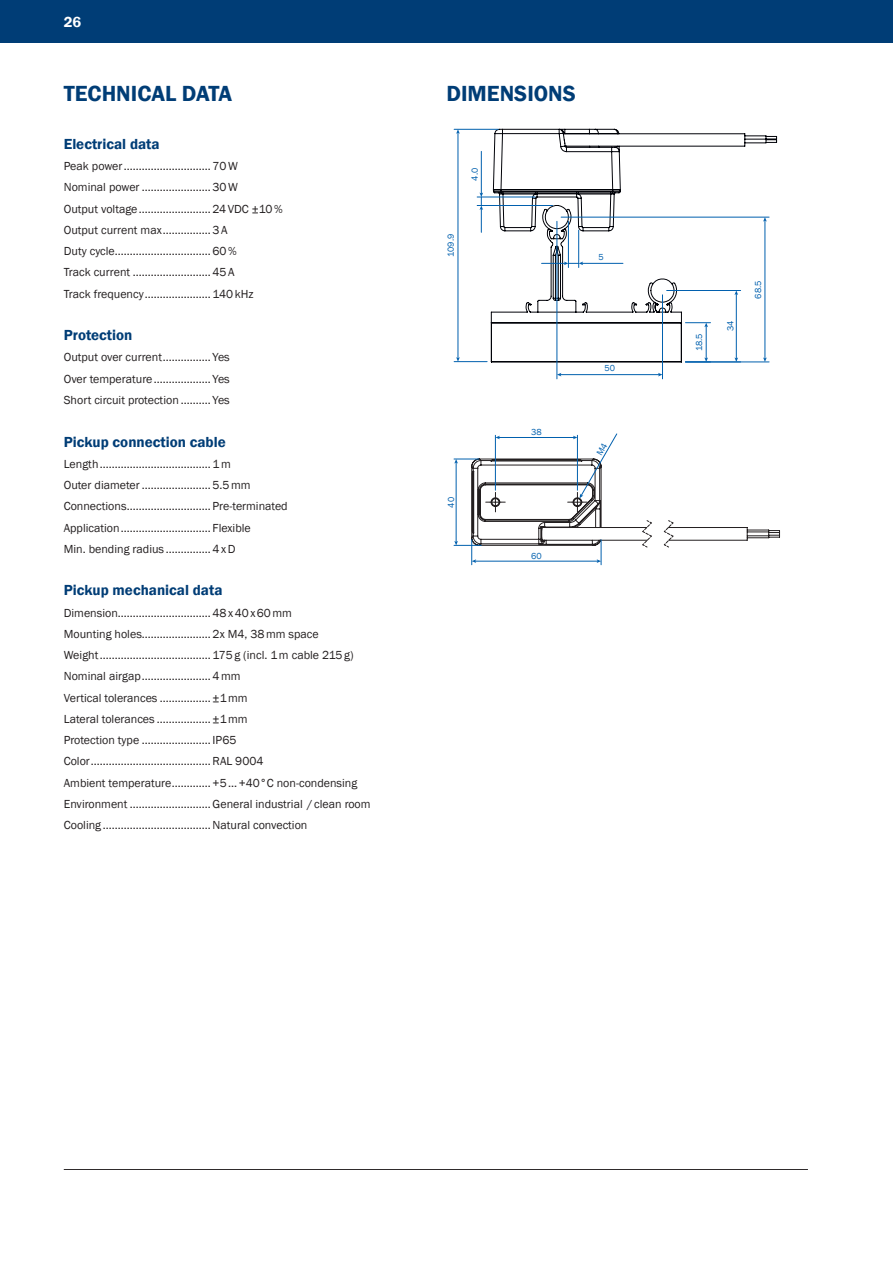
<style>
.page{position:relative;width:893px;height:1263px;background:#fff}
.page>*{position:absolute;margin:0;border:0;box-sizing:border-box;transform-origin:0 0}
.t1{font:600 22.5px "Franklin Gothic";color:#003d76}
.t2{font:600 15px "Franklin Gothic";color:#003d76}
.t3{font:600 15px "Franklin Gothic";color:#fff}
.t4{font:12px/21.3px "Franklin Gothic";color:#231f20}
.t5{font:9px "Franklin Gothic";color:#0160ae}
</style>
<div class="page">
<div style="left:0;top:0;width:893px;height:43px;background:#003d76"></div>
<hr style="left:64px;top:1169px;width:744px;height:1px;background:#231f20">
<svg style="left:491px;top:129px;width:286px;height:234px"></svg>
<hr style="left:582px;top:263px;width:41px;height:1px;background:#0160ae">
<svg style="left:542px;top:261px;width:41px;height:4px"></svg>
<hr style="left:568px;top:221px;width:1px;height:47px;background:#0160ae">
<hr style="left:578px;top:230px;width:1px;height:38px;background:#0160ae">
<hr style="left:560px;top:374px;width:99px;height:1px;background:#0160ae">
<hr style="left:662px;top:295px;width:1px;height:84px;background:#0160ae">
<hr style="left:557px;top:221px;width:1px;height:158px;background:#0160ae">
<hr style="left:706px;top:326px;width:1px;height:33px;background:#0160ae">
<svg style="left:685px;top:322px;width:25px;height:5px"></svg>
<svg style="left:685px;top:357px;width:25px;height:5px"></svg>
<hr style="left:736px;top:294px;width:1px;height:65px;background:#0160ae">
<svg style="left:734px;top:357px;width:4px;height:5px"></svg>
<svg style="left:734px;top:291px;width:4px;height:4px"></svg>
<hr style="left:667px;top:290px;width:74px;height:1px;background:#0160ae">
<hr style="left:765px;top:220px;width:1px;height:139px;background:#0160ae">
<svg style="left:763px;top:357px;width:4px;height:5px"></svg>
<svg style="left:763px;top:218px;width:4px;height:4px"></svg>
<hr style="left:561px;top:217px;width:208px;height:1px;background:#0160ae">
<hr style="left:685px;top:362px;width:84px;height:1px;background:#0160ae">
<hr style="left:481px;top:151px;width:1px;height:43px;background:#0160ae">
<svg style="left:479px;top:193px;width:4px;height:39px"></svg>
<hr style="left:477px;top:197px;width:58px;height:1px;background:#0160ae">
<hr style="left:477px;top:205px;width:76px;height:1px;background:#0160ae">
<hr style="left:458px;top:132px;width:1px;height:226px;background:#0160ae">
<svg style="left:456px;top:357px;width:4px;height:4px"></svg>
<hr style="left:454px;top:361px;width:33px;height:1px;background:#0160ae">
<hr style="left:454px;top:129px;width:44px;height:1px;background:#0160ae">
<svg style="left:454px;top:433px;width:326px;height:132px"></svg>
<p class="t3" style="left:64px;top:12px;width:19px">26</p>
<h1 class="t1" style="left:64px;top:79px;width:170px">TECHNICAL DATA</h1>
<p class="t2" style="left:64px;top:135px;width:97px">Electrical data</p>
<p class="t4" style="left:64px;top:156px;width:220px">Peak power............................. 70W Nominal power ....................... 30W<br>Output voltage........................ 24VDC ±10% Output current max................ 3A<br>Duty cycle................................ 60%<br>Track current .......................... 45A<br>Track frequency...................... 140kHz</p>
<p class="t2" style="left:64px;top:326px;width:70px">Protection</p>
<p class="t4" style="left:64px;top:347px;width:168px;text-align:justify">Output over current................ Yes Over temperature................... Yes Short circuit protection .......... Yes</p>
<p class="t2" style="left:64px;top:432px;width:163px">Pickup connection cable</p>
<p class="t4" style="left:64px;top:453px;width:225px">Length..................................... 1m<br>Outer diameter ....................... 5.5mm Connections............................ Pre-terminated Application.............................. Flexible<br>Min. bending radius ............... 4xD</p>
<p class="t2" style="left:64px;top:581px;width:160px">Pickup mechanical data</p>
<p class="t4" style="left:64px;top:602px;width:308px">Dimension............................... 48x40x60mm<br>Mounting holes....................... 2x M4, 38mm space Weight..................................... 175g (incl. 1m cable 215g)<br>Nominal airgap....................... 4mm<br>Vertical tolerances ................. ±1mm<br>Lateral tolerances .................. ±1mm<br>Protection type ....................... IP65<br>Color........................................RAL 9004<br>Ambient temperature............. +5...+40°C non-condensing Environment ...........................General industrial / clean room Cooling ....................................Natural convection</p>
<h1 class="t1" style="left:446px;top:79px;width:131px">DIMENSIONS</h1>
<p class="t5" style="left:469px;top:181px;width:14px;rotate:-90deg">4.0</p>
<p class="t5" style="left:445px;top:257px;width:25px;rotate:-90deg">109.9</p>
<p class="t5" style="left:599px;top:252px;width:7px">5</p>
<p class="t5" style="left:445px;top:507px;width:12px;rotate:-90deg">40</p>
<p class="t5" style="left:531px;top:427px;width:12px">38</p>
<p class="t5" style="left:531px;top:550px;width:12px">60</p>
<p class="t5" style="left:604px;top:363px;width:12px">50</p>
<p class="t5" style="left:694px;top:351px;width:20px;rotate:-90deg">18.5</p>
<p class="t5" style="left:725px;top:331px;width:12px;rotate:-90deg">34</p>
<p class="t5" style="left:752px;top:299px;width:20px;rotate:-90deg">68.5</p>
</div>
